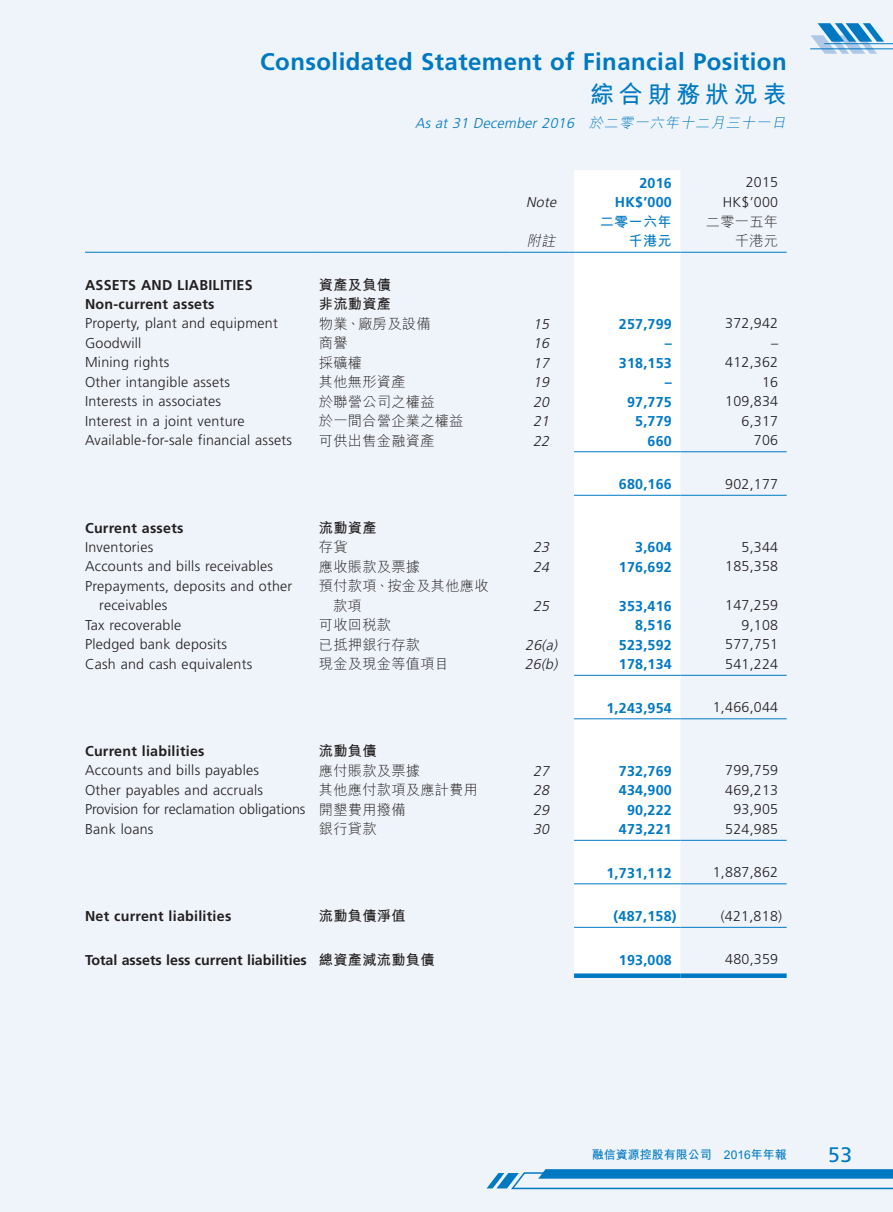
<style>
.page{position:relative;width:893px;height:1212px;background:#eff4fa}
.page>*{position:absolute;margin:0;border:0;box-sizing:border-box;transform-origin:0 0}
.t1{font:700 24px "Frutiger LT Std";letter-spacing:.02em;color:#0079c2}
.t2{font:24px "M Hei HK Bold E Ten B5 H";letter-spacing:.2em;color:#0079c2}
.t3{font:21px "Frutiger LT Std";color:#0079c2}
.t4{font:300 14.25px/19.5px "Frutiger LT Std";letter-spacing:.02em;color:#231f20}
.t5{font:700 14.25px "Frutiger LT Std";letter-spacing:.02em;color:#0079c2}
.t6{font:14.25px/19.5px "M Hei HK Light E Ten B5 H";letter-spacing:.015em;color:#231f20}
.t7{font:700 14.25px "Frutiger LT Std";letter-spacing:.02em;color:#231f20}
.t8{font:italic 300 14.25px "Frutiger LT Std";color:#231f20}
.t9{font:700 14.25px "Frutiger LT Std";color:#231f20}
.t10{font:300 14.25px "Frutiger LT Std";color:#231f20}
.t11{font:italic 300 14.25px "Frutiger LT Std";color:#0079c2}
.t12{font:14.25px "M Hei HK Bold E Ten B5 H";letter-spacing:.015em;color:#231f20}
.t13{font:14.25px "M Hei HK Bold E Ten B5 H";letter-spacing:.015em;color:#0079c2}
.t14{font:italic 14.25px "M Hei HK Light E Ten B5 H";color:#231f20}
.t15{font:12px "M Hei HK Bold E Ten B5 H";color:#0079c2}
.s1{font-family:"M Hei HK Light E Ten B5 H";font-weight:400}
.s2{font-family:"M Hei HK Bold E Ten B5 H";font-weight:400}
</style>
<div class="page">
<svg style="left:487px;top:1169px;width:406px;height:21px"></svg>
<svg style="left:811px;top:23px;width:73px;height:31px"></svg>
<hr style="left:824px;top:43px;width:69px;height:1px;background:#0079c2">
<hr style="left:810px;top:48px;width:83px;height:1px;background:#0079c2">
<div style="left:574px;top:170px;width:106px;height:803px;background:#fff"></div>
<hr style="left:85px;top:252px;width:234px;height:1px;background:#0079c2">
<hr style="left:319px;top:252px;width:191px;height:1px;background:#0079c2">
<hr style="left:510px;top:252px;width:64px;height:1px;background:#0079c2">
<hr style="left:574px;top:252px;width:106px;height:1px;background:#0079c2">
<hr style="left:680px;top:252px;width:107px;height:1px;background:#0079c2">
<hr style="left:574px;top:451px;width:106px;height:1px;background:#0079c2">
<hr style="left:680px;top:451px;width:107px;height:1px;background:#0079c2">
<hr style="left:574px;top:495px;width:106px;height:1px;background:#0079c2">
<hr style="left:680px;top:495px;width:107px;height:1px;background:#0079c2">
<hr style="left:574px;top:675px;width:106px;height:1px;background:#0079c2">
<hr style="left:680px;top:675px;width:107px;height:1px;background:#0079c2">
<hr style="left:574px;top:718px;width:106px;height:1px;background:#0079c2">
<hr style="left:680px;top:718px;width:107px;height:1px;background:#0079c2">
<hr style="left:574px;top:840px;width:106px;height:1px;background:#0079c2">
<hr style="left:680px;top:840px;width:107px;height:1px;background:#0079c2">
<hr style="left:574px;top:883px;width:106px;height:1px;background:#0079c2">
<hr style="left:680px;top:883px;width:107px;height:1px;background:#0079c2">
<hr style="left:574px;top:927px;width:106px;height:1px;background:#0079c2">
<hr style="left:680px;top:927px;width:107px;height:1px;background:#0079c2">
<div style="left:574px;top:973px;width:106px;height:5px;background:#0079c2"></div>
<div style="left:680px;top:973px;width:107px;height:5px;background:#0079c2"></div>
<h1 class="t1" style="left:260px;top:52px;width:528px">Consolidated Statement of Financial Position</h1>
<h1 class="t2" style="left:590px;top:85px;width:198px">綜合財務狀況表</h1>
<p class="t11" style="left:415px;top:117px;width:374px">As at 31 December 2016 <span class="s1">於二零一六年十二月三十一日</span></p>
<p class="t5" style="left:639px;top:177px;width:34px">2016</p>
<p class="t4" style="left:746px;top:174px;width:34px">2015</p>
<p class="t8" style="left:526px;top:197px;width:34px">Note</p>
<p class="t5" style="left:615px;top:197px;width:58px">HK$’000</p>
<p class="t4" style="left:723px;top:193px;width:57px">HK$’000</p>
<p class="t13" style="left:600px;top:216px;width:74px">二零一六年</p>
<p class="t6" style="left:706px;top:214px;width:74px">二零一五年</p>
<p class="t14" style="left:527px;top:236px;width:33px">附註</p>
<p class="t13" style="left:629px;top:236px;width:45px">千港元</p>
<p class="t6" style="left:735px;top:233px;width:45px">千港元</p>
<p class="t7" style="left:85px;top:279px;width:169px">ASSETS AND LIABILITIES</p>
<p class="t12" style="left:319px;top:279px;width:74px">資產及負債</p>
<p class="t7" style="left:85px;top:299px;width:131px">Non-current assets</p>
<p class="t12" style="left:319px;top:299px;width:74px">非流動資產</p>
<p class="t4" style="left:85px;top:315px;width:194px">Property, plant and equipment</p>
<p class="t6" style="left:319px;top:316px;width:113px">物業、廠房及設備</p>
<p class="t8" style="left:533px;top:318px;width:20px">15</p>
<p class="t5" style="left:619px;top:318px;width:55px">257,799</p>
<p class="t4" style="left:725px;top:315px;width:55px">372,942</p>
<p class="t4" style="left:85px;top:334px;width:58px">Goodwill</p>
<p class="t6" style="left:319px;top:335px;width:30px">商譽</p>
<p class="t8" style="left:533px;top:338px;width:20px">16</p>
<p class="t5" style="left:665px;top:338px;width:9px">–</p>
<p class="t4" style="left:771px;top:334px;width:9px">–</p>
<p class="t4" style="left:85px;top:354px;width:86px">Mining rights</p>
<p class="t6" style="left:319px;top:355px;width:45px">採礦權</p>
<p class="t8" style="left:533px;top:357px;width:20px">17</p>
<p class="t5" style="left:619px;top:357px;width:55px">318,153</p>
<p class="t4" style="left:725px;top:354px;width:55px">412,362</p>
<p class="t4" style="left:85px;top:373px;width:146px">Other intangible assets</p>
<p class="t6" style="left:319px;top:374px;width:88px">其他無形資產</p>
<p class="t8" style="left:533px;top:377px;width:20px">19</p>
<p class="t5" style="left:665px;top:377px;width:9px">–</p>
<p class="t4" style="left:762px;top:373px;width:18px">16</p>
<p class="t4" style="left:85px;top:393px;width:137px">Interests in associates</p>
<p class="t6" style="left:319px;top:394px;width:117px">於聯營公司之權益</p>
<p class="t8" style="left:533px;top:396px;width:20px">20</p>
<p class="t5" style="left:627px;top:396px;width:46px">97,775</p>
<p class="t4" style="left:725px;top:393px;width:55px">109,834</p>
<p class="t4" style="left:85px;top:412px;width:161px">Interest in a joint venture</p>
<p class="t6" style="left:319px;top:413px;width:146px">於一間合營企業之權益</p>
<p class="t8" style="left:533px;top:416px;width:20px">21</p>
<p class="t5" style="left:635px;top:416px;width:38px">5,779</p>
<p class="t4" style="left:741px;top:412px;width:38px">6,317</p>
<p class="t4" style="left:85px;top:432px;width:209px">Available-for-sale financial assets</p>
<p class="t6" style="left:319px;top:433px;width:117px">可供出售金融資產</p>
<p class="t8" style="left:533px;top:435px;width:20px">22</p>
<p class="t5" style="left:648px;top:435px;width:26px">660</p>
<p class="t4" style="left:754px;top:432px;width:26px">706</p>
<p class="t5" style="left:619px;top:479px;width:55px">680,166</p>
<p class="t4" style="left:725px;top:475px;width:55px">902,177</p>
<p class="t7" style="left:85px;top:522px;width:100px">Current assets</p>
<p class="t12" style="left:319px;top:522px;width:59px">流動資產</p>
<p class="t4" style="left:85px;top:538px;width:70px">Inventories</p>
<p class="t6" style="left:319px;top:539px;width:30px">存貨</p>
<p class="t8" style="left:533px;top:542px;width:20px">23</p>
<p class="t5" style="left:635px;top:542px;width:38px">3,604</p>
<p class="t4" style="left:741px;top:538px;width:38px">5,344</p>
<p class="t4" style="left:85px;top:558px;width:190px">Accounts and bills receivables</p>
<p class="t6" style="left:319px;top:559px;width:103px">應收賬款及票據</p>
<p class="t8" style="left:533px;top:561px;width:20px">24</p>
<p class="t5" style="left:619px;top:561px;width:55px">176,692</p>
<p class="t4" style="left:725px;top:558px;width:55px">185,358</p>
<p class="t4" style="left:99px;top:577px;width:195px;text-indent:-14px">Prepayments, deposits and other receivables</p>
<p class="t6" style="left:333px;top:578px;width:157px;text-indent:-14px">預付款項、按金及其他應收款項</p>
<p class="t8" style="left:533px;top:600px;width:20px">25</p>
<p class="t5" style="left:619px;top:600px;width:55px">353,416</p>
<p class="t4" style="left:725px;top:597px;width:55px">147,259</p>
<p class="t4" style="left:85px;top:616px;width:98px">Tax recoverable</p>
<p class="t6" style="left:319px;top:617px;width:74px">可收回稅款</p>
<p class="t5" style="left:635px;top:620px;width:38px">8,516</p>
<p class="t4" style="left:741px;top:616px;width:38px">9,108</p>
<p class="t4" style="left:85px;top:636px;width:144px">Pledged bank deposits</p>
<p class="t6" style="left:319px;top:637px;width:103px">已抵押銀行存款</p>
<p class="t8" style="left:525px;top:639px;width:36px">26(a)</p>
<p class="t5" style="left:619px;top:639px;width:55px">523,592</p>
<p class="t4" style="left:725px;top:636px;width:55px">577,751</p>
<p class="t4" style="left:85px;top:655px;width:169px">Cash and cash equivalents</p>
<p class="t6" style="left:319px;top:656px;width:132px">現金及現金等值項目</p>
<p class="t8" style="left:525px;top:659px;width:37px">26(b)</p>
<p class="t5" style="left:619px;top:659px;width:55px">178,134</p>
<p class="t4" style="left:725px;top:655px;width:55px">541,224</p>
<p class="t5" style="left:606px;top:702px;width:67px">1,243,954</p>
<p class="t4" style="left:713px;top:699px;width:67px">1,466,044</p>
<p class="t7" style="left:85px;top:746px;width:121px">Current liabilities</p>
<p class="t12" style="left:319px;top:746px;width:59px">流動負債</p>
<p class="t4" style="left:85px;top:762px;width:176px">Accounts and bills payables</p>
<p class="t6" style="left:319px;top:763px;width:103px">應付賬款及票據</p>
<p class="t8" style="left:533px;top:765px;width:20px">27</p>
<p class="t5" style="left:619px;top:765px;width:55px">732,769</p>
<p class="t4" style="left:725px;top:762px;width:55px">799,759</p>
<p class="t4" style="left:85px;top:781px;width:179px">Other payables and accruals</p>
<p class="t6" style="left:319px;top:782px;width:161px">其他應付款項及應計費用</p>
<p class="t8" style="left:533px;top:785px;width:20px">28</p>
<p class="t5" style="left:619px;top:785px;width:55px">434,900</p>
<p class="t4" style="left:725px;top:781px;width:55px">469,213</p>
<p class="t10" style="left:85px;top:803px;width:322px">Provision for reclamation obligations <span class="s1">開墾費用撥備</span></p>
<p class="t8" style="left:533px;top:804px;width:20px">29</p>
<p class="t5" style="left:627px;top:804px;width:46px">90,222</p>
<p class="t4" style="left:733px;top:801px;width:46px">93,905</p>
<p class="t4" style="left:85px;top:820px;width:70px">Bank loans</p>
<p class="t6" style="left:319px;top:821px;width:59px">銀行貸款</p>
<p class="t8" style="left:533px;top:824px;width:20px">30</p>
<p class="t5" style="left:619px;top:824px;width:55px">473,221</p>
<p class="t4" style="left:725px;top:820px;width:55px">524,985</p>
<p class="t5" style="left:606px;top:867px;width:67px">1,731,112</p>
<p class="t4" style="left:713px;top:864px;width:67px">1,887,862</p>
<p class="t7" style="left:85px;top:911px;width:148px">Net current liabilities</p>
<p class="t12" style="left:319px;top:911px;width:88px">流動負債淨值</p>
<p class="t5" style="left:614px;top:911px;width:65px">(487,158)</p>
<p class="t4" style="left:721px;top:907px;width:63px">(421,818)</p>
<p class="t9" style="left:85px;top:954px;width:351px">Total assets less current liabilities <span class="s2">總資產減流動負債</span></p>
<p class="t5" style="left:619px;top:954px;width:55px">193,008</p>
<p class="t4" style="left:725px;top:951px;width:55px">480,359</p>
<p class="t15" style="left:592px;top:1150px;width:196px">融信資源控股有限公司 2016年年報</p>
<h2 class="t3" style="left:828px;top:1142px;width:25px">53</h2>
</div>
